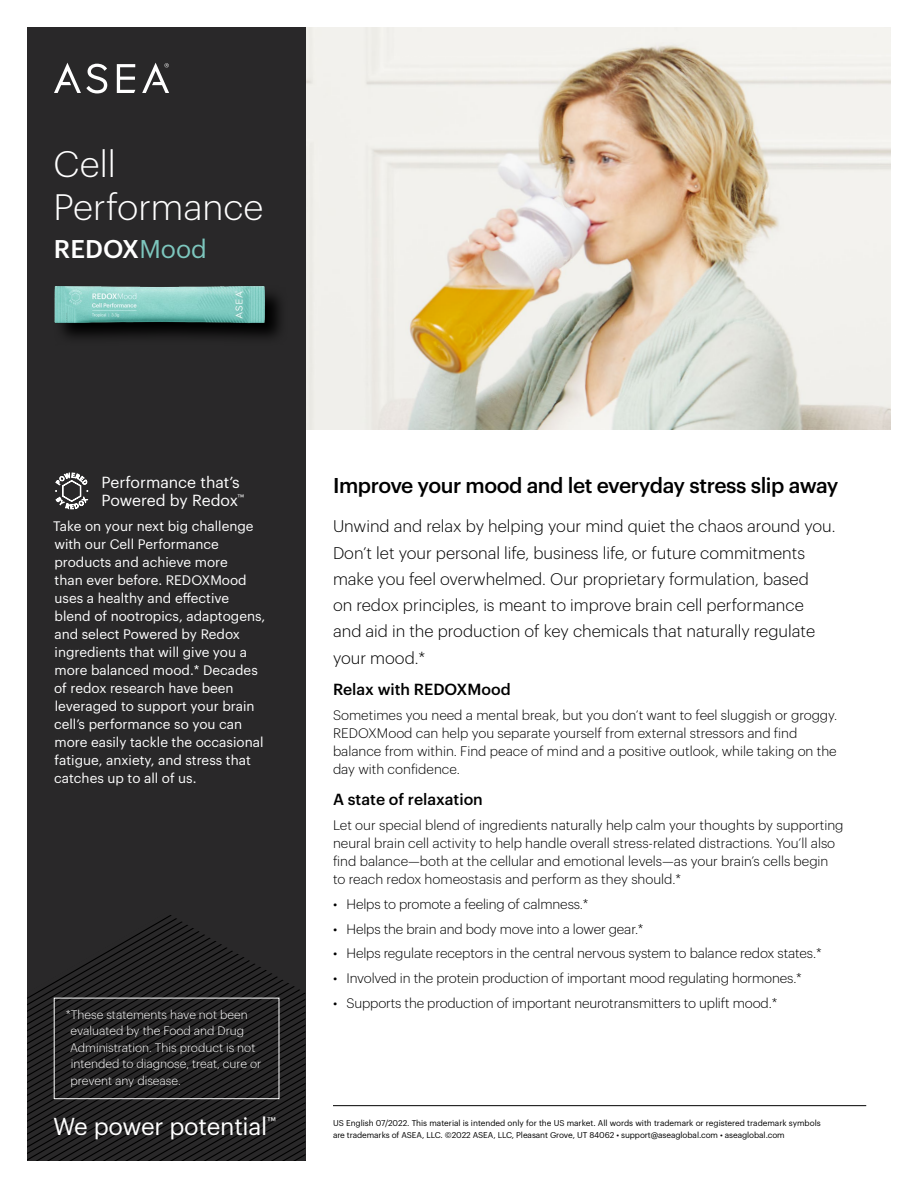
<style>
.page{position:relative;width:918px;height:1188px;background:#fff}
.page>*{position:absolute;margin:0;border:0;box-sizing:border-box;transform-origin:0 0}
.t1{font:300 36px/43.2px "Graphik";color:#fff}
.t2{font:500 25.05px "Graphik";color:#fff}
.t3{font:24px "Graphik";letter-spacing:-.01em;color:#fff}
.t4{font:500 21px "Graphik";letter-spacing:-.02em;color:#000}
.t5{font:300 16.5px/26.2px "Graphik";color:#000}
.t6{font:500 15.75px "Graphik";color:#000}
.t7{font:15.75px/18px "Graphik";color:#fff}
.t8{font:300 13.5px/18px "Graphik";color:#000}
.t9{font:13.5px/18px "Graphik";color:#fff}
.t10{font:300 12px/16.5px "Graphik";color:#fff}
.t11{font:8.25px/12px "Graphik";letter-spacing:-.005em;color:#000}
.s1{font-weight:400;color:#7dc7be}
</style>
<div class="page">
<img style="left:306px;top:27px;width:584px;height:403px">
<div style="left:27px;top:27px;width:279px;height:1134px;background:#292829"></div>
<svg style="left:27px;top:915px;width:278px;height:246px"></svg>
<svg style="left:54px;top:63px;width:53px;height:30px"></svg>
<svg style="left:117px;top:64px;width:18px;height:29px"></svg>
<svg style="left:142px;top:63px;width:27px;height:30px"></svg>
<hr style="left:333px;top:1105px;width:533px;height:1px;background:#000">
<svg style="left:55px;top:473px;width:33px;height:36px"></svg>
<svg style="left:62px;top:294px;width:218px;height:44px;fill:#121212"></svg>
<img style="left:54px;top:286px;width:215px;height:41px">
<div style="left:54px;top:998px;width:225px;height:101px;border:1px solid #fff"></div>
<h1 class="t1" style="left:54px;top:139px;width:211px">Cell<br>Performance</h1>
<h2 class="t2" style="left:54px;top:230px;width:155px">REDOX<span class="s1">Mood</span></h2>
<p class="t7" style="left:102px;top:472px;width:144px">Performance that’s<br>Powered by Redox<sup>™</sup></p>
<p class="t9" style="left:53px;top:516px;width:214px">Take on your next big challenge with our Cell Performance products and achieve more<br>than ever before. REDOXMood uses a healthy and effective blend of nootropics, adaptogens, and select Powered by Redox ingredients that will give you a more balanced mood.* Decades of redox research have been leveraged to support your brain cell’s performance so you can more easily tackle the occasional fatigue, anxiety, and stress that catches up to all of us.</p>
<p class="t10" style="left:70px;top:1005px;width:193px;text-indent:-4px">*These statements have not been evaluated by the Food and Drug<br>Administration. This product is not intended to diagnose, treat, cure or prevent any disease.</p>
<h3 class="t4" style="left:333px;top:469px;width:507px">Improve your mood and let everyday stress slip away</h3>
<p class="t5" style="left:333px;top:512px;width:504px">Unwind and relax by helping your mind quiet the chaos around you.<br>Don’t let your personal life, business life, or future commitments make you feel overwhelmed. Our proprietary formulation, based<br>on redox principles, is meant to improve brain cell performance and aid in the production of key chemicals that naturally regulate your mood.*</p>
<p class="t6" style="left:333px;top:677px;width:179px">Relax with REDOXMood</p>
<p class="t8" style="left:333px;top:705px;width:506px">Sometimes you need a mental break, but you don’t want to feel sluggish or groggy.<br>REDOXMood can help you separate yourself from external stressors and find balance from within. Find peace of mind and a positive outlook, while taking on the day with confidence.</p>
<p class="t6" style="left:333px;top:788px;width:151px">A state of relaxation</p>
<p class="t8" style="left:333px;top:815px;width:512px">Let our special blend of ingredients naturally help calm your thoughts by supporting neural brain cell activity to help handle overall stress-related distractions. You’ll also find balance—both at the cellular and emotional levels—as your brain’s cells begin to reach redox homeostasis and perform as they should.*</p>
<p class="t8" style="left:333px;top:894px;width:257px">• Helps to promote a feeling of calmness.*</p>
<p class="t8" style="left:333px;top:919px;width:312px">• Helps the brain and body move into a lower gear.*</p>
<p class="t8" style="left:333px;top:943px;width:490px">• Helps regulate receptors in the central nervous system to balance redox states.*</p>
<p class="t8" style="left:333px;top:968px;width:470px">• Involved in the protein production of important mood regulating hormones.*</p>
<p class="t8" style="left:333px;top:993px;width:446px">• Supports the production of important neurotransmitters to uplift mood.*</p>
<h3 class="t3" style="left:53px;top:1109px;width:224px">We power potential<sup>™</sup></h3>
<p class="t11" style="left:333px;top:1116px;width:489px">US English 07/2022. This material is intended only for the US market. All words with trademark or registered trademark symbols are trademarks of ASEA, LLC. ©2022 ASEA, LLC, Pleasant Grove, UT 84062 • support@aseaglobal.com • aseaglobal.com</p>
</div>
